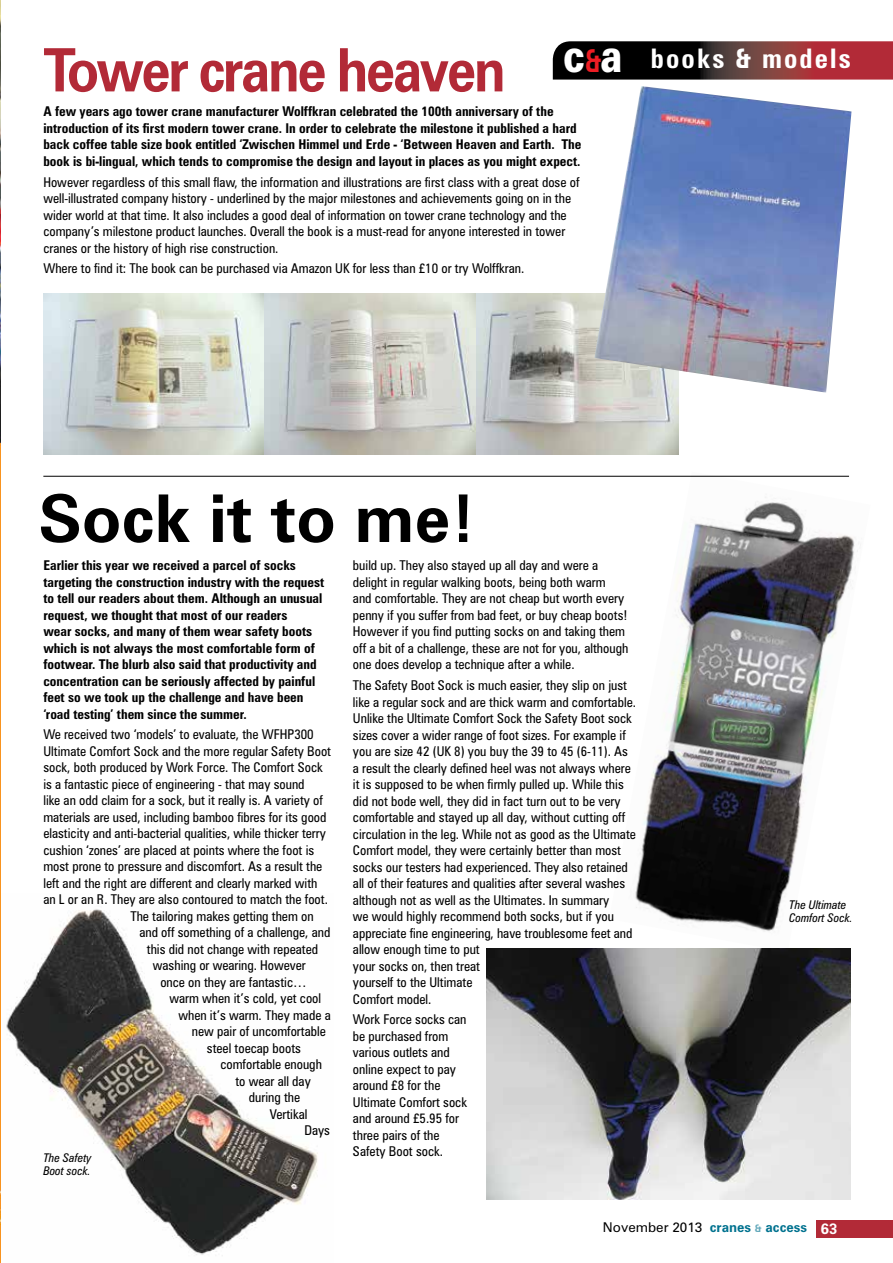
<style>
.page{position:relative;width:893px;height:1263px;background:#fff}
.page>*{position:absolute;margin:0;border:0;box-sizing:border-box;transform-origin:0 0}
.t1{font:700 66px "Zurich BT";color:#000}
.t2{font:700 60px "Zurich BT";letter-spacing:-.05em;color:#b22a37;scale:.9 1}
.t3{font:700 condensed 27px "Zurich BT";letter-spacing:.08em;color:#fff}
.t4{font:condensed 13.5px/16.5px "Zurich BT";color:#000}
.t5{font:700 condensed 13.5px/16.5px "Zurich BT";color:#000}
.t6{font:13.5px "Zurich BT";color:#000}
.t7{font:italic condensed 12px/13.5px "Zurich BT";color:#000}
.s1{font-weight:900;font-stretch:normal;font-size:45.9px}
.s2{font-stretch:normal;font-size:31.65px;color:#ed1d24}
.s3{font-weight:700;color:#00728f}
.s4{font-weight:700;font-size:10.5px;color:#66aabc}
.s5{font-weight:700;font-size:15px;color:#fff}
</style>
<div class="page">
<img style="left:43px;top:294px;width:434px;height:161px">
<img style="left:609px;top:475px;width:249px;height:477px">
<img style="left:477px;top:294px;width:202px;height:161px">
<img style="left:594px;top:86px;width:257px;height:307px">
<div style="left:816px;top:1220px;width:77px;height:17px;background:#b22a37"></div>
<svg style="left:553px;top:41px;width:340px;height:39px;background:#532326"></svg>
<hr style="left:43px;top:476px;width:806px;height:1px;background:#000">
<img style="left:6px;top:909px;width:312px;height:347px">
<img style="left:486px;top:948px;width:364px;height:252px">
<img style="left:0;top:0;width:1px;height:1263px">
<h2 class="t2" style="left:43px;top:33px;width:515px">Tower crane heaven</h2>
<p class="t5" style="left:43px;top:103px;width:539px">A few years ago tower crane manufacturer Wolffkran celebrated the 100th anniversary of the introduction of its first modern tower crane. In order to celebrate the milestone it published a hard back coffee table size book entitled ‘Zwischen Himmel und Erde - ‘Between Heaven and Earth. The book is bi-lingual, which tends to compromise the design and layout in places as you might expect.</p>
<p class="t4" style="left:43px;top:173px;width:538px">However regardless of this small flaw, the information and illustrations are first class with a great dose of well-illustrated company history - underlined by the major milestones and achievements going on in the wider world at that time. It also includes a good deal of information on tower crane technology and the company’s milestone product launches. Overall the book is a must-read for anyone interested in tower cranes or the history of high rise construction.</p>
<p class="t4" style="left:43px;top:260px;width:483px">Where to find it: The book can be purchased via Amazon UK for less than £10 or try Wolffkran.</p>
<h3 class="t3" style="left:563px;top:42px;width:289px"><span class="s1">c</span><span class="s2">&amp;</span><span class="s1">a</span> books &amp; models</h3>
<h1 class="t1" style="left:38px;top:478px;width:439px">Sock it to me!</h1>
<p class="t4" style="left:353px;top:557px;width:277px">build up. They also stayed up all day and were a delight in regular walking boots, being both warm<br>and comfortable. They are not cheap but worth every penny if you suffer from bad feet, or buy cheap boots!<br>However if you find putting socks on and taking them off a bit of a challenge, these are not for you, although one does develop a technique after a while.</p>
<p class="t4" style="left:353px;top:677px;width:285px">The Safety Boot Sock is much easier, they slip on just like a regular sock and are thick warm and comfortable.<br>Unlike the Ultimate Comfort Sock the Safety Boot sock sizes cover a wider range of foot sizes. For example if you are size 42 (UK 8) you buy the 39 to 45 (6-11). As a result the clearly defined heel was not always where it is supposed to be when firmly pulled up. While this did not bode well, they did in fact turn out to be very comfortable and stayed up all day, without cutting off circulation in the leg. While not as good as the Ultimate Comfort model, they were certainly better than most socks our testers had experienced. They also retained all of their features and qualities after several washes although not as well as the Ultimates. In summary<br>we would highly recommend both socks, but if you appreciate fine engineering, have troublesome feet and allow enough time to put<br>your socks on, then treat<br>yourself to the Ultimate<br>Comfort model.</p>
<p class="t4" style="left:353px;top:1011px;width:116px">Work Force socks can be purchased from various outlets and online expect to pay around £8 for the<br>Ultimate Comfort sock and around £5.95 for three pairs of the<br>Safety Boot sock.</p>
<p class="t5" style="left:43px;top:557px;width:282px">Earlier this year we received a parcel of socks targeting the construction industry with the request to tell our readers about them. Although an unusual request, we thought that most of our readers<br>wear socks, and many of them wear safety boots which is not always the most comfortable form of footwear. The blurb also said that productivity and concentration can be seriously affected by painful feet so we took up the challenge and have been ‘road testing’ them since the summer.</p>
<p class="t4" style="left:43px;top:726px;width:272px">We received two ‘models’ to evaluate, the WFHP300</p>
<p class="t4" style="left:43px;top:743px;width:289px">Ultimate Comfort Sock and the more regular Safety Boot</p>
<p class="t4" style="left:43px;top:759px;width:281px">sock, both produced by Work Force. The Comfort Sock</p>
<p class="t4" style="left:43px;top:776px;width:263px">is a fantastic piece of engineering - that may sound</p>
<p class="t4" style="left:43px;top:792px;width:281px">like an odd claim for a sock, but it really is. A variety of</p>
<p class="t4" style="left:43px;top:809px;width:285px">materials are used, including bamboo fibres for its good</p>
<p class="t4" style="left:43px;top:825px;width:284px">elasticity and anti-bacterial qualities, while thicker terry</p>
<p class="t4" style="left:43px;top:842px;width:272px">cushion ‘zones’ are placed at points where the foot is</p>
<p class="t4" style="left:43px;top:858px;width:280px">most prone to pressure and discomfort. As a result the</p>
<p class="t4" style="left:43px;top:875px;width:276px">left and the right are different and clearly marked with</p>
<p class="t4" style="left:43px;top:891px;width:286px">an L or an R. They are also contoured to match the foot.</p>
<p class="t4" style="left:130px;top:908px;width:185px">The tailoring makes getting them on</p>
<p class="t4" style="left:139px;top:924px;width:192px">and off something of a challenge, and</p>
<p class="t4" style="left:147px;top:940px;width:173px">this did not change with repeated</p>
<p class="t4" style="left:153px;top:957px;width:154px">washing or wearing. However</p>
<p class="t4" style="left:160px;top:973px;width:148px">once on they are fantastic…</p>
<p class="t4" style="left:169px;top:990px;width:153px">warm when it’s cold, yet cool</p>
<p class="t4" style="left:178px;top:1006px;width:154px">when it’s warm. They made a</p>
<p class="t4" style="left:192px;top:1023px;width:135px">new pair of uncomfortable</p>
<p class="t4" style="left:207px;top:1039px;width:96px">steel toecap boots</p>
<p class="t4" style="left:220px;top:1056px;width:103px">comfortable enough</p>
<p class="t4" style="left:235px;top:1072px;width:77px">to wear all day</p>
<p class="t4" style="left:249px;top:1089px;width:53px">during the</p>
<p class="t4" style="left:270px;top:1105px;width:39px">Vertikal</p>
<p class="t4" style="left:304px;top:1122px;width:27px">Days</p>
<p class="t7" style="left:43px;top:1151px;width:50px">The Safety<br>Boot sock.</p>
<p class="t7" style="left:789px;top:897px;width:65px">The Ultimate<br>Comfort Sock.</p>
<p class="t6" style="left:603px;top:1219px;width:236px">November 2013 <span class="s3">cranes</span> <span class="s4">&amp;</span> <span class="s3">access</span> <span class="s5">63</span></p>
</div>
